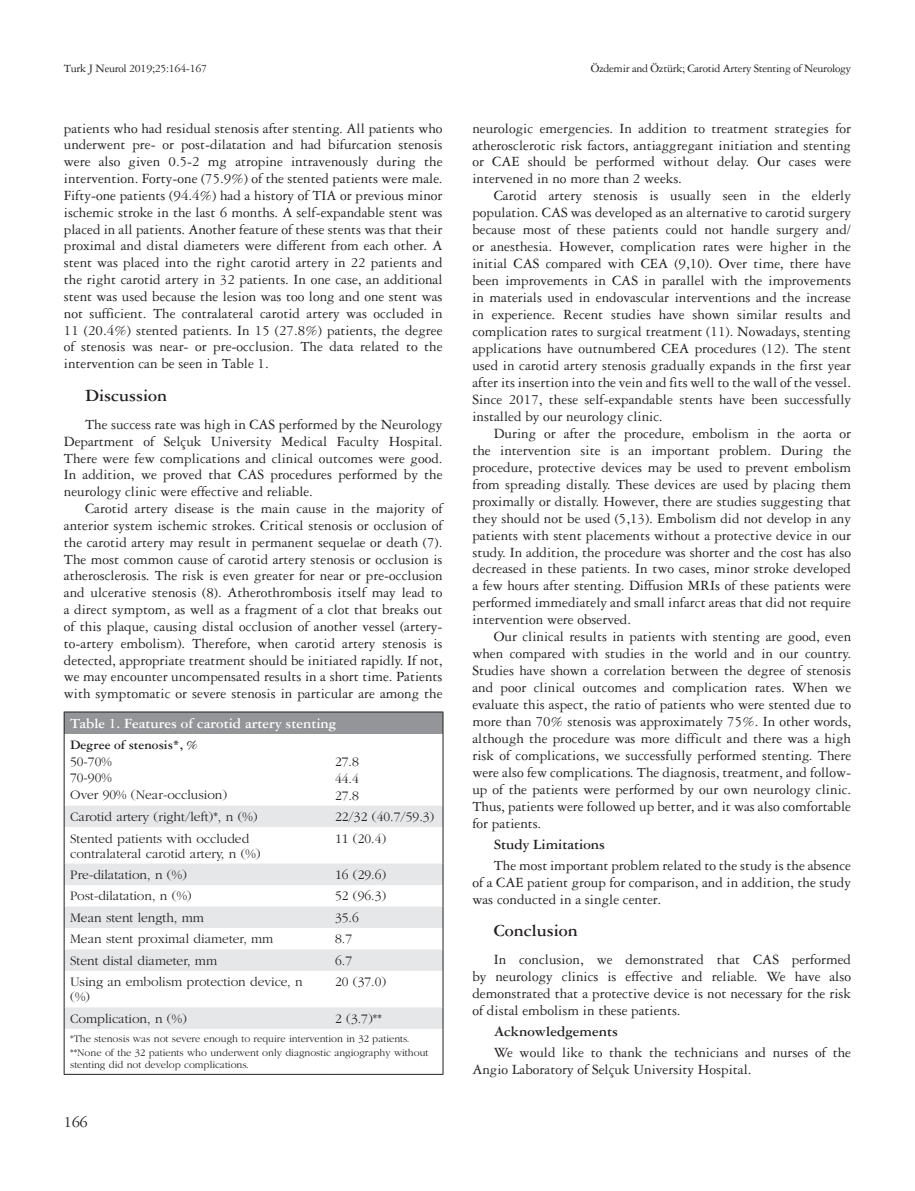
<style>
.page{position:relative;width:915px;height:1191px;background:#fff}
.page>*{position:absolute;margin:0;border:0;box-sizing:border-box;transform-origin:0 0}
.ARA_BASLIK{font:18px "Garamond Three Bold Tr";color:#231f20}
.t1{font:16.5px "Garamond Three Tr";color:#231f20}
.YAZI{font:15px/17px "Garamond Three Tr";color:#231f20;text-align:justify}
.TABLO-BASLIK{font:15px "Garamond Three Bold Tr";color:#fff}
.BOLD{font:15px "Garamond Three Bold Tr";color:#231f20}
.TABLO-YAZI{font:13.5px/15px "Garamond Tr";color:#231f20}
.TABLO-YAZI-2{font:13.5px "Garamond Three Bold Tr";color:#231f20}
.t2{font:12px "Garamond Three Tr";letter-spacing:-.025em;color:#231f20}
.TABLO_ALTI{font:10.5px/12px "Garamond Tr";color:#231f20}
</style>
<div class="page">
<div style="left:64px;top:712px;width:379px;height:22px;background:#939598"></div>
<svg style="left:65px;top:805px;width:377px;height:223px"></svg>
<hr style="left:64px;top:711px;width:265px;height:1px;background:#231f20">
<svg style="left:64px;top:712px;width:1px;height:22px"></svg>
<hr style="left:329px;top:711px;width:114px;height:1px;background:#231f20">
<svg style="left:442px;top:712px;width:1px;height:22px"></svg>
<hr style="left:64px;top:734px;width:1px;height:71px;background:#231f20">
<hr style="left:442px;top:734px;width:1px;height:71px;background:#231f20">
<svg style="left:64px;top:805px;width:1px;height:22px"></svg>
<svg style="left:442px;top:805px;width:1px;height:22px"></svg>
<hr style="left:64px;top:827px;width:1px;height:36px;background:#231f20">
<hr style="left:442px;top:827px;width:1px;height:36px;background:#231f20">
<svg style="left:64px;top:863px;width:1px;height:108px"></svg>
<svg style="left:442px;top:863px;width:1px;height:108px"></svg>
<hr style="left:64px;top:971px;width:1px;height:36px;background:#231f20">
<hr style="left:442px;top:971px;width:1px;height:36px;background:#231f20">
<svg style="left:64px;top:1007px;width:1px;height:21px"></svg>
<svg style="left:442px;top:1007px;width:1px;height:21px"></svg>
<hr style="left:64px;top:1028px;width:1px;height:46px;background:#231f20">
<hr style="left:442px;top:1028px;width:1px;height:46px;background:#231f20">
<hr style="left:64px;top:1074px;width:265px;height:1px;background:#231f20">
<hr style="left:329px;top:1074px;width:114px;height:1px;background:#231f20">
<p class="t2" style="left:64px;top:61px;width:145px">Turk J Neurol 2019;25:164-167</p>
<p class="t2" style="left:590px;top:61px;width:262px">Özdemir and Öztürk; Carotid Artery Stenting of Neurology</p>
<p class="YAZI" style="left:64px;top:119px;width:380px">patients who had residual stenosis after stenting. All patients who underwent pre- or post-dilatation and had bifurcation stenosis were also given 0.5-2 mg atropine intravenously during the intervention. Forty-one (75.9%) of the stented patients were male.<br>Fifty-one patients (94.4%) had a history of TIA or previous minor ischemic stroke in the last 6 months. A self-expandable stent was placed in all patients. Another feature of these stents was that their proximal and distal diameters were different from each other. A stent was placed into the right carotid artery in 22 patients and the right carotid artery in 32 patients. In one case, an additional stent was used because the lesion was too long and one stent was not sufficient. The contralateral carotid artery was occluded in 11 (20.4%) stented patients. In 15 (27.8%) patients, the degree of stenosis was near- or pre-occlusion. The data related to the intervention can be seen in Table 1.</p>
<p class="ARA_BASLIK" style="left:85px;top:385px;width:84px">Discussion</p>
<p class="YAZI" style="left:64px;top:415px;width:380px;text-indent:21px">The success rate was high in CAS performed by the Neurology Department of Selçuk University Medical Faculty Hospital.<br>There were few complications and clinical outcomes were good.<br>In addition, we proved that CAS procedures performed by the neurology clinic were effective and reliable.</p>
<p class="YAZI" style="left:64px;top:499px;width:380px;text-indent:21px">Carotid artery disease is the main cause in the majority of anterior system ischemic strokes. Critical stenosis or occlusion of the carotid artery may result in permanent sequelae or death (7).<br>The most common cause of carotid artery stenosis or occlusion is atherosclerosis. The risk is even greater for near or pre-occlusion and ulcerative stenosis (8). Atherothrombosis itself may lead to a direct symptom, as well as a fragment of a clot that breaks out of this plaque, causing distal occlusion of another vessel (artery&shy;to-artery embolism). Therefore, when carotid artery stenosis is detected, appropriate treatment should be initiated rapidly. If not, we may encounter uncompensated results in a short time. Patients with symptomatic or severe stenosis in particular are among the</p>
<p class="TABLO-BASLIK" style="left:70px;top:714px;width:267px">Table 1. Features of carotid artery stenting</p>
<p class="TABLO-YAZI-2" style="left:70px;top:736px;width:129px">Degree of stenosis*, %</p>
<p class="TABLO-YAZI" style="left:70px;top:753px;width:43px">50-70%</p>
<p class="TABLO-YAZI" style="left:70px;top:770px;width:43px">70-90%</p>
<p class="TABLO-YAZI" style="left:70px;top:787px;width:159px">Over 90% (Near-occlusion)</p>
<p class="TABLO-YAZI" style="left:335px;top:754px;width:25px">27.8</p>
<p class="TABLO-YAZI" style="left:335px;top:771px;width:25px">44.4</p>
<p class="TABLO-YAZI" style="left:335px;top:787px;width:25px">27.8</p>
<p class="TABLO-YAZI" style="left:70px;top:809px;width:189px">Carotid artery (right/left)*, n (%)</p>
<p class="TABLO-YAZI" style="left:335px;top:809px;width:101px">22/32 (40.7/59.3)</p>
<p class="TABLO-YAZI" style="left:70px;top:830px;width:192px">Stented patients with occluded contralateral carotid artery, n (%)</p>
<p class="TABLO-YAZI" style="left:335px;top:830px;width:53px">11 (20.4)</p>
<p class="TABLO-YAZI" style="left:70px;top:867px;width:118px">Pre-dilatation, n (%)</p>
<p class="TABLO-YAZI" style="left:335px;top:867px;width:53px">16 (29.6)</p>
<p class="TABLO-YAZI" style="left:70px;top:888px;width:123px">Post-dilatation, n (%)</p>
<p class="TABLO-YAZI" style="left:335px;top:888px;width:53px">52 (96.3)</p>
<p class="TABLO-YAZI" style="left:70px;top:910px;width:135px">Mean stent length, mm</p>
<p class="TABLO-YAZI" style="left:335px;top:910px;width:25px">35.6</p>
<p class="TABLO-YAZI" style="left:70px;top:931px;width:205px">Mean stent proximal diameter, mm</p>
<p class="TABLO-YAZI" style="left:335px;top:931px;width:19px">8.7</p>
<p class="TABLO-YAZI" style="left:70px;top:953px;width:148px">Stent distal diameter, mm</p>
<p class="TABLO-YAZI" style="left:335px;top:953px;width:19px">6.7</p>
<p class="TABLO-YAZI" style="left:70px;top:974px;width:234px">Using an embolism protection device, n (%)</p>
<p class="TABLO-YAZI" style="left:335px;top:974px;width:53px">20 (37.0)</p>
<p class="TABLO-YAZI" style="left:70px;top:1010px;width:118px">Complication, n (%)</p>
<p class="TABLO-YAZI" style="left:335px;top:1010px;width:48px">2 (3.7)**</p>
<p class="TABLO_ALTI" style="left:70px;top:1032px;width:341px">*The stenosis was not severe enough to require intervention in 32 patients.</p>
<p class="TABLO_ALTI" style="left:70px;top:1046px;width:360px">**None of the 32 patients who underwent only diagnostic angiography without stenting did not develop complications.</p>
<p class="t1" style="left:64px;top:1112px;width:25px">166</p>
<p class="YAZI" style="left:472px;top:119px;width:380px">neurologic emergencies. In addition to treatment strategies for atherosclerotic risk factors, antiaggregant initiation and stenting or CAE should be performed without delay. Our cases were intervened in no more than 2 weeks.</p>
<p class="YAZI" style="left:472px;top:187px;width:380px;text-indent:21px">Carotid artery stenosis is usually seen in the elderly population. CAS was developed as an alternative to carotid surgery because most of these patients could not handle surgery and/ or anesthesia. However, complication rates were higher in the initial CAS compared with CEA (9,10). Over time, there have been improvements in CAS in parallel with the improvements in materials used in endovascular interventions and the increase in experience. Recent studies have shown similar results and complication rates to surgical treatment (11). Nowadays, stenting applications have outnumbered CEA procedures (12). The stent used in carotid artery stenosis gradually expands in the first year after its insertion into the vein and fits well to the wall of the vessel.<br>Since 2017, these self-expandable stents have been successfully installed by our neurology clinic.</p>
<p class="YAZI" style="left:472px;top:424px;width:380px;text-indent:21px">During or after the procedure, embolism in the aorta or the intervention site is an important problem. During the procedure, protective devices may be used to prevent embolism from spreading distally. These devices are used by placing them proximally or distally. However, there are studies suggesting that they should not be used (5,13). Embolism did not develop in any patients with stent placements without a protective device in our study. In addition, the procedure was shorter and the cost has also decreased in these patients. In two cases, minor stroke developed a few hours after stenting. Diffusion MRIs of these patients were performed immediately and small infarct areas that did not require intervention were observed.</p>
<p class="YAZI" style="left:472px;top:627px;width:380px;text-indent:21px">Our clinical results in patients with stenting are good, even when compared with studies in the world and in our country.<br>Studies have shown a correlation between the degree of stenosis and poor clinical outcomes and complication rates. When we evaluate this aspect, the ratio of patients who were stented due to more than 70% stenosis was approximately 75%. In other words, although the procedure was more difficult and there was a high risk of complications, we successfully performed stenting. There were also few complications. The diagnosis, treatment, and follow&shy;up of the patients were performed by our own neurology clinic.<br>Thus, patients were followed up better, and it was also comfortable for patients.</p>
<p class="BOLD" style="left:493px;top:835px;width:113px">Study Limitations</p>
<p class="YAZI" style="left:472px;top:856px;width:380px;text-indent:21px">The most important problem related to the study is the absence of a CAE patient group for comparison, and in addition, the study was conducted in a single center.</p>
<p class="ARA_BASLIK" style="left:493px;top:919px;width:86px">Conclusion</p>
<p class="YAZI" style="left:472px;top:950px;width:380px;text-indent:21px">In conclusion, we demonstrated that CAS performed by neurology clinics is effective and reliable. We have also demonstrated that a protective device is not necessary for the risk of distal embolism in these patients.</p>
<p class="BOLD" style="left:493px;top:1022px;width:126px">Acknowledgements</p>
<p class="YAZI" style="left:472px;top:1043px;width:380px;text-indent:21px">We would like to thank the technicians and nurses of the<br>Angio Laboratory of Selçuk University Hospital.</p>
</div>
